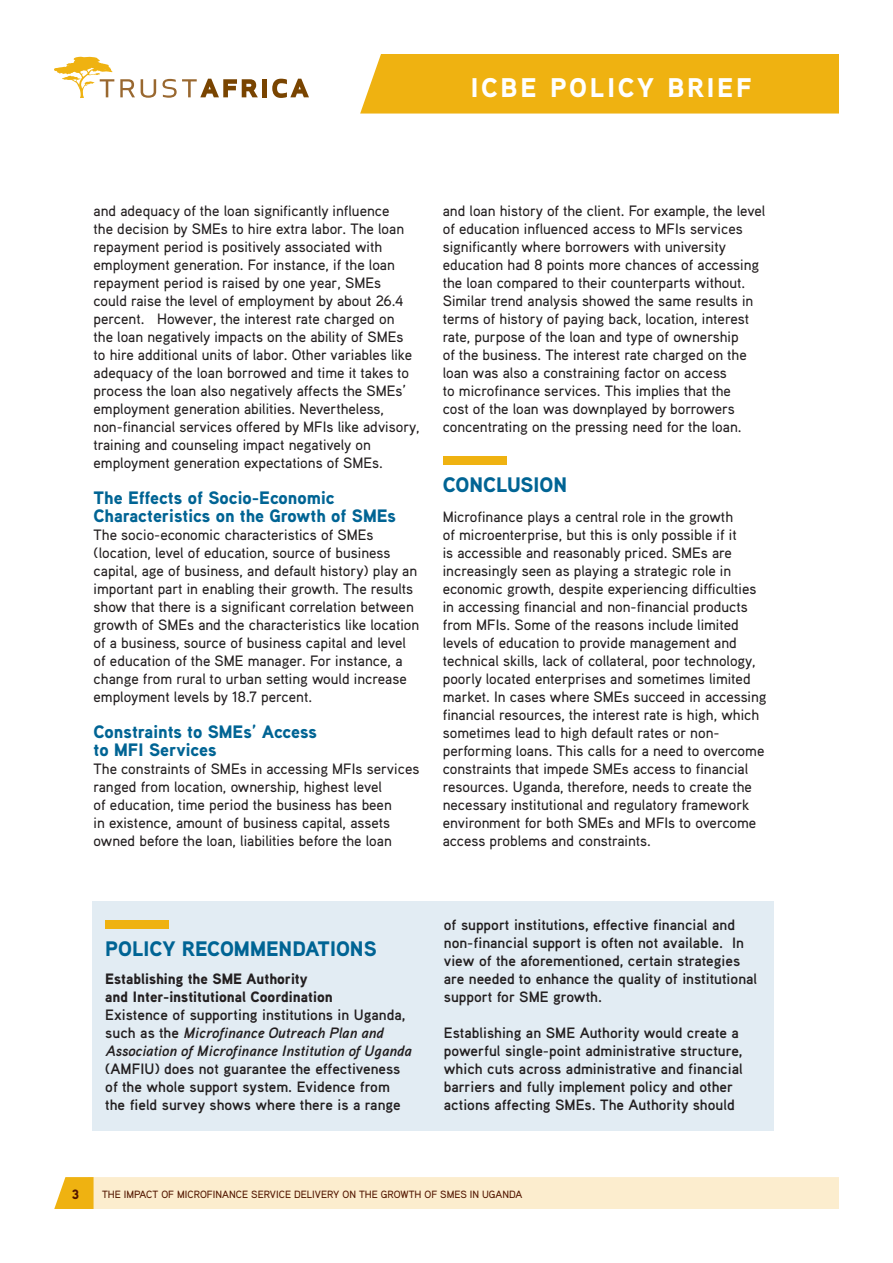
<style>
.page{position:relative;width:893px;height:1263px;background:#fff}
.page>*{position:absolute;margin:0;border:0;box-sizing:border-box;transform-origin:0 0}
.t1{font:900 27px "Aaux Pro";letter-spacing:.1em;color:#fff}
.t2{font:900 21px "Aaux Pro";color:#006494}
.t3{font:900 18px/18px "Aaux Pro";color:#006494}
.t4{font:500 15px/18px "Aaux Pro";color:#231f20}
.Trust_Text{font:700 15px/18px "Aaux Pro";color:#231f20}
.Trust_Text-2{font:900 15px/18px "Aaux Pro";color:#231f20}
.t5{font:900 13.5px "Aaux Pro";color:#531600}
.t6{font:500 10.5px "Aaux Pro";color:#531600}
.s1{font-style:italic}
</style>
<div class="page">
<div style="left:54px;top:1177px;width:785px;height:32px;background:#fcedce"></div>
<svg style="left:120px;top:79px;width:15px;height:18px"></svg>
<svg style="left:141px;top:79px;width:15px;height:19px"></svg>
<svg style="left:163px;top:79px;width:95px;height:19px"></svg>
<div style="left:262px;top:79px;width:5px;height:18px;background:#794400"></div>
<svg style="left:272px;top:79px;width:37px;height:19px"></svg>
<svg style="left:54px;top:56px;width:60px;height:42px"></svg>
<div style="left:360px;top:54px;width:479px;height:60px;background:#efb211"></div>
<div style="left:443px;top:456px;width:63px;height:9px;background:#efb211"></div>
<div style="left:92px;top:901px;width:682px;height:230px;background:#e2ecf3"></div>
<div style="left:105px;top:920px;width:64px;height:9px;background:#efb211"></div>
<h1 class="t1" style="left:471px;top:70px;width:282px">ICBE POLICY BRIEF</h1>
<p class="t4" style="left:94px;top:201px;width:328px">and adequacy of the loan significantly influence<br>the decision by SMEs to hire extra labor. The loan repayment period is positively associated with employment generation. For instance, if the loan repayment period is raised by one year, SMEs<br>could raise the level of employment by about 26.4 percent. However, the interest rate charged on<br>the loan negatively impacts on the ability of SMEs<br>to hire additional units of labor. Other variables like adequacy of the loan borrowed and time it takes to process the loan also negatively affects the SMEs’ employment generation abilities. Nevertheless, non-financial services offered by MFIs like advisory, training and counseling impact negatively on employment generation expectations of SMEs.</p>
<p class="t3" style="left:94px;top:488px;width:304px">The Effects of Socio-Economic<br>Characteristics on the Growth of SMEs</p>
<p class="t4" style="left:94px;top:525px;width:327px">The socio-economic characteristics of SMEs (location, level of education, source of business capital, age of business, and default history) play an important part in enabling their growth. The results show that there is a significant correlation between growth of SMEs and the characteristics like location of a business, source of business capital and level of education of the SME manager. For instance, a change from rural to urban setting would increase employment levels by 18.7 percent.</p>
<p class="t3" style="left:94px;top:722px;width:225px">Constraints to SMEs’ Access to MFI Services</p>
<p class="t4" style="left:94px;top:759px;width:327px">The constraints of SMEs in accessing MFIs services ranged from location, ownership, highest level<br>of education, time period the business has been<br>in existence, amount of business capital, assets owned before the loan, liabilities before the loan</p>
<p class="t4" style="left:443px;top:201px;width:324px">and loan history of the client. For example, the level of education influenced access to MFIs services significantly where borrowers with university education had 8 points more chances of accessing the loan compared to their counterparts without.<br>Similar trend analysis showed the same results in terms of history of paying back, location, interest rate, purpose of the loan and type of ownership<br>of the business. The interest rate charged on the loan was also a constraining factor on access<br>to microfinance services. This implies that the<br>cost of the loan was downplayed by borrowers concentrating on the pressing need for the loan.</p>
<p class="t2" style="left:443px;top:471px;width:126px">CONCLUSION</p>
<p class="t4" style="left:443px;top:507px;width:325px">Microfinance plays a central role in the growth<br>of microenterprise, but this is only possible if it<br>is accessible and reasonably priced. SMEs are increasingly seen as playing a strategic role in economic growth, despite experiencing difficulties in accessing financial and non-financial products from MFIs. Some of the reasons include limited levels of education to provide management and technical skills, lack of collateral, poor technology, poorly located enterprises and sometimes limited market. In cases where SMEs succeed in accessing financial resources, the interest rate is high, which sometimes lead to high default rates or non&shy;performing loans. This calls for a need to overcome constraints that impede SMEs access to financial resources. Uganda, therefore, needs to create the necessary institutional and regulatory framework environment for both SMEs and MFIs to overcome access problems and constraints.</p>
<p class="t2" style="left:105px;top:935px;width:273px">POLICY RECOMMENDATIONS</p>
<p class="Trust_Text-2" style="left:105px;top:969px;width:229px">Establishing the SME Authority and Inter-institutional Coordination</p>
<p class="Trust_Text" style="left:105px;top:1005px;width:308px">Existence of supporting institutions in Uganda, such as the <span class="s1">Microfinance Outreach Plan and Association of Microfinance Institution of Uganda </span>(AMFIU) does not guarantee the effectiveness of the whole support system. Evidence from the field survey shows where there is a range</p>
<p class="Trust_Text" style="left:444px;top:915px;width:315px">of support institutions, effective financial and non-financial support is often not available. In view of the aforementioned, certain strategies are needed to enhance the quality of institutional support for SME growth.</p>
<p class="Trust_Text" style="left:444px;top:1023px;width:300px">Establishing an SME Authority would create a powerful single-point administrative structure, which cuts across administrative and financial barriers and fully implement policy and other actions affecting SMEs. The Authority should</p>
<p class="t5" style="left:72px;top:1186px;width:9px">3</p>
<p class="t6" style="left:102px;top:1187px;width:422px">THE IMPACT OF MICROFINANCE SERVICE DELIVERY ON THE GROWTH OF SMES IN UGANDA</p>
</div>
